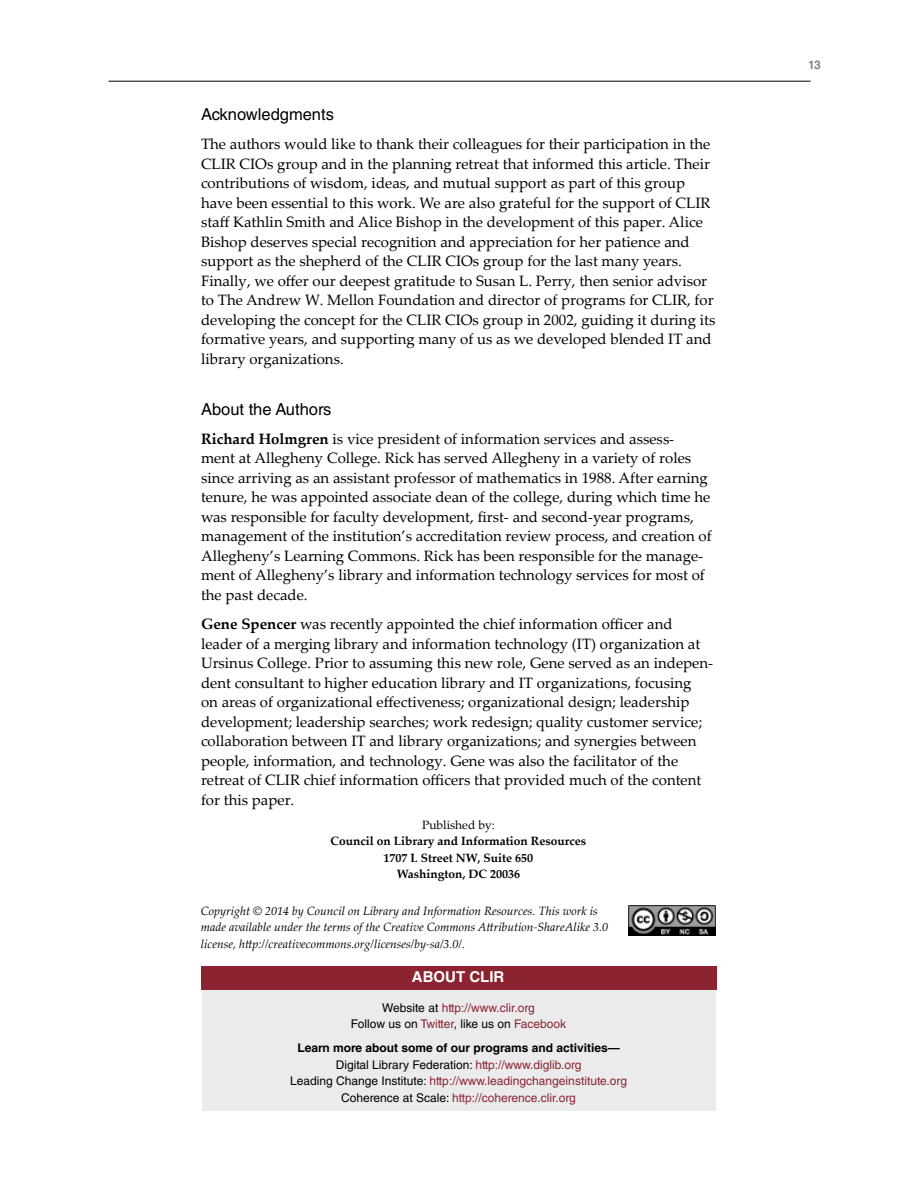
<style>
.page{position:relative;width:918px;height:1188px;background:#fff}
.page>*{position:absolute;margin:0;border:0;box-sizing:border-box;transform-origin:0 0}
.t1{font:16.5px "Helvetica LT Std";color:#000}
.t2{font:15px/19.5px "Palatino Linotype";color:#000}
.t3{font:700 15px "Helvetica LT Std";color:#fff}
.t4{font:12px/16.5px "Helvetica LT Std";color:#8b2331;text-align:center}
.t5{font:italic 12px/16.5px "Palatino Linotype";color:#000}
.t6{font:700 12px/16.5px "Palatino Linotype";color:#000;text-align:center}
.t7{font:12px "Palatino Linotype";color:#000}
.t8{font:700 12px "Helvetica LT Std";color:#808285}
.s1{font-weight:700}
.s2{color:#000}
.s3{font-weight:700;color:#000}
</style>
<div class="page">
<hr style="left:109px;top:81px;width:702px;height:1px;background:#000">
<div style="left:202px;top:990px;width:514px;height:121px;background:#ebebec"></div>
<img style="left:629px;top:906px;width:86px;height:30px">
<div style="left:202px;top:966px;width:515px;height:24px;background:#8b2331"></div>
<p class="t1" style="left:201px;top:104px;width:134px">Acknowledgments</p>
<p class="t2" style="left:201px;top:134px;width:516px">The authors would like to thank their colleagues for their participation in the CLIR CIOs group and in the planning retreat that informed this article. Their contributions of wisdom, ideas, and mutual support as part of this group have been essential to this work. We are also grateful for the support of CLIR staff Kathlin Smith and Alice Bishop in the development of this paper. Alice Bishop deserves special recognition and appreciation for her patience and support as the shepherd of the CLIR CIOs group for the last many years.<br>Finally, we offer our deepest gratitude to Susan L. Perry, then senior advisor to The Andrew W. Mellon Foundation and director of programs for CLIR, for developing the concept for the CLIR CIOs group in 2002, guiding it during its formative years, and supporting many of us as we developed blended IT and library organizations.</p>
<p class="t1" style="left:201px;top:399px;width:132px">About the Authors</p>
<p class="t2" style="left:201px;top:428px;width:512px"><span class="s1">Richard Holmgren</span> is vice president of information services and assess&shy;ment at Allegheny College. Rick has served Allegheny in a variety of roles since arriving as an assistant professor of mathematics in 1988. After earning tenure, he was appointed associate dean of the college, during which time he was responsible for faculty development, first- and second-year programs, management of the institution’s accreditation review process, and creation of Allegheny’s Learning Commons. Rick has been responsible for the manage&shy;ment of Allegheny’s library and information technology services for most of the past decade.</p>
<p class="t2" style="left:201px;top:614px;width:514px"><span class="s1">Gene Spencer</span> was recently appointed the chief information officer and leader of a merging library and information technology (IT) organization at Ursinus College. Prior to assuming this new role, Gene served as an indepen&shy;dent consultant to higher education library and IT organizations, focusing<br>on areas of organizational effectiveness; organizational design; leadership development; leadership searches; work redesign; quality customer service; collaboration between IT and library organizations; and synergies between people, information, and technology. Gene was also the facilitator of the retreat of CLIR chief information officers that provided much of the content for this paper.</p>
<p class="t7" style="left:422px;top:816px;width:74px">Published by:</p>
<p class="t6" style="left:331px;top:832px;width:257px">Council on Library and Information Resources<br>1707 L Street NW, Suite 650<br>Washington, DC 20036</p>
<p class="t5" style="left:201px;top:902px;width:409px">Copyright © 2014 by Council on Library and Information Resources. This work is made available under the terms of the Creative Commons Attribution-ShareAlike 3.0 license, http://creativecommons.org/licenses/by-sa/3.0/.</p>
<p class="t3" style="left:412px;top:968px;width:94px">ABOUT CLIR</p>
<p class="t4" style="left:351px;top:999px;width:217px"><span class="s2">Website at</span> http://www.clir.org<br><span class="s2">Follow us on</span> Twitter<span class="s2">, like us on</span> Facebook</p>
<p class="t4" style="left:290px;top:1040px;width:338px"><span class="s3">Learn more about some of our programs and activities— </span><span class="s2">Digital Library Federation:</span> http://www.diglib.org<br><span class="s2">Leading Change Institute:</span> http://www.leadingchangeinstitute.org <span class="s2">Coherence at Scale:</span> http://coherence.clir.org</p>
<p class="t8" style="left:808px;top:58px;width:14px">13</p>
</div>
